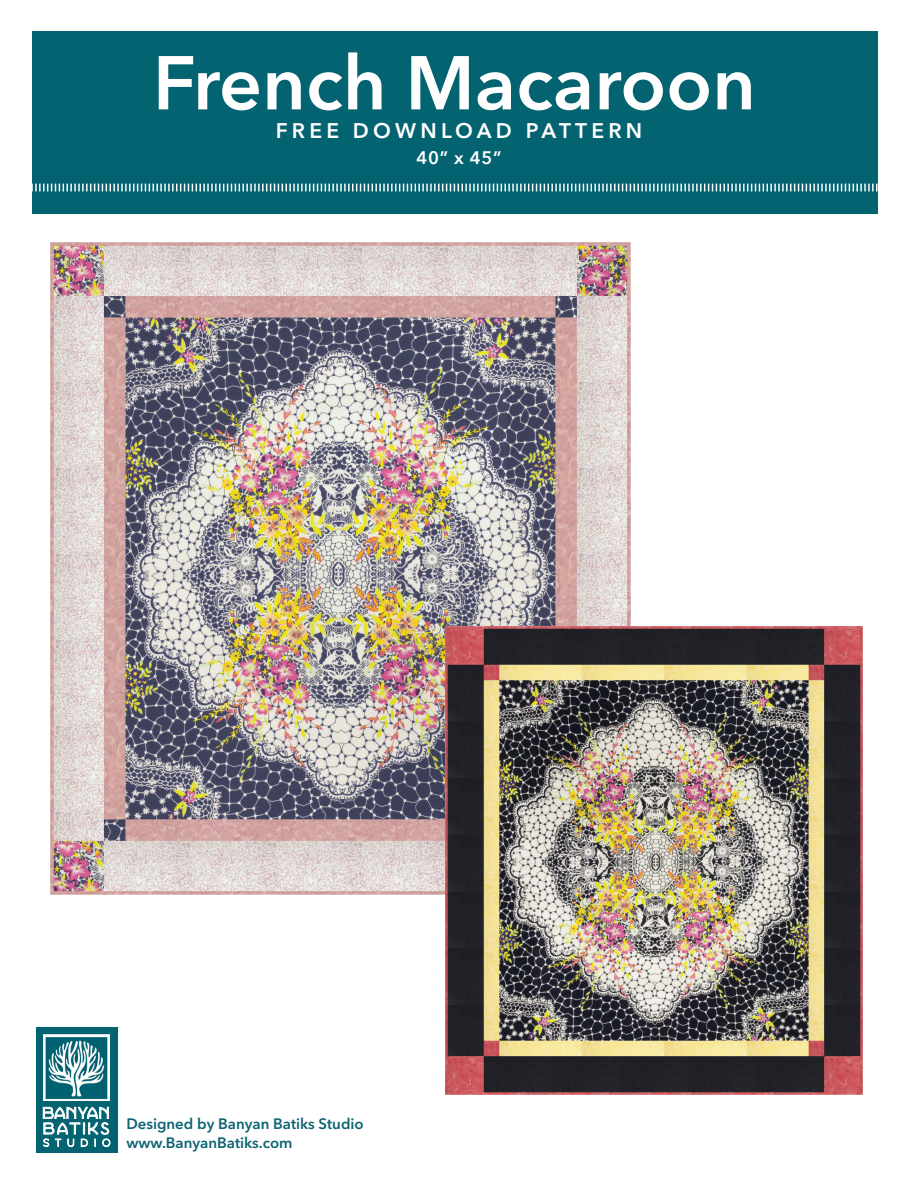
<style>
.page{position:relative;width:918px;height:1188px;background:#fff}
.page>*{position:absolute;margin:0;border:0;box-sizing:border-box;transform-origin:0 0}
.t1{font:600 75.3px "Avenir Next LT Pro";color:#fff}
.t2{font:600 21px "Avenir Next LT Pro";letter-spacing:.2em;color:#fff}
.t3{font:600 18px "Avenir Next LT Pro";color:#fff}
.t4{font:16.05px "Habana";letter-spacing:.11em;color:#fff}
.t5{font:600 15px "Avenir Next LT Pro";color:#0d6472}
.t6{font:300 10.5px "Gotham";letter-spacing:.51em;color:#fff}
</style>
<div class="page">
<div style="left:32px;top:31px;width:846px;height:183px;background:#046371"></div>
<svg style="left:32px;top:183px;width:846px;height:9px"></svg>
<div style="left:36px;top:1028px;width:81px;height:125px;background:#046371"></div>
<svg style="left:43px;top:1106px;width:68px;height:41px"></svg>
<img style="left:43px;top:1034px;width:66px;height:66px">
<img style="left:51px;top:243px;width:580px;height:652px">
<img style="left:445px;top:626px;width:417px;height:469px">
<p class="t1" style="left:153px;top:37px;width:605px">French Macaroon</p>
<p class="t2" style="left:276px;top:118px;width:368px">FREE DOWNLOAD PATTERN</p>
<p class="t3" style="left:416px;top:146px;width:87px">40” x 45”</p>
<p class="t4" style="left:43px;top:1104px;width:68px">BANYAN</p>
<p class="t4" style="left:43px;top:1119px;width:67px">BATIKS</p>
<p class="t6" style="left:43px;top:1137px;width:69px">STUDIO</p>
<p class="t5" style="left:126px;top:1114px;width:239px">Designed by Banyan Batiks Studio</p>
<p class="t5" style="left:126px;top:1134px;width:168px">www.BanyanBatiks.com</p>
</div>
